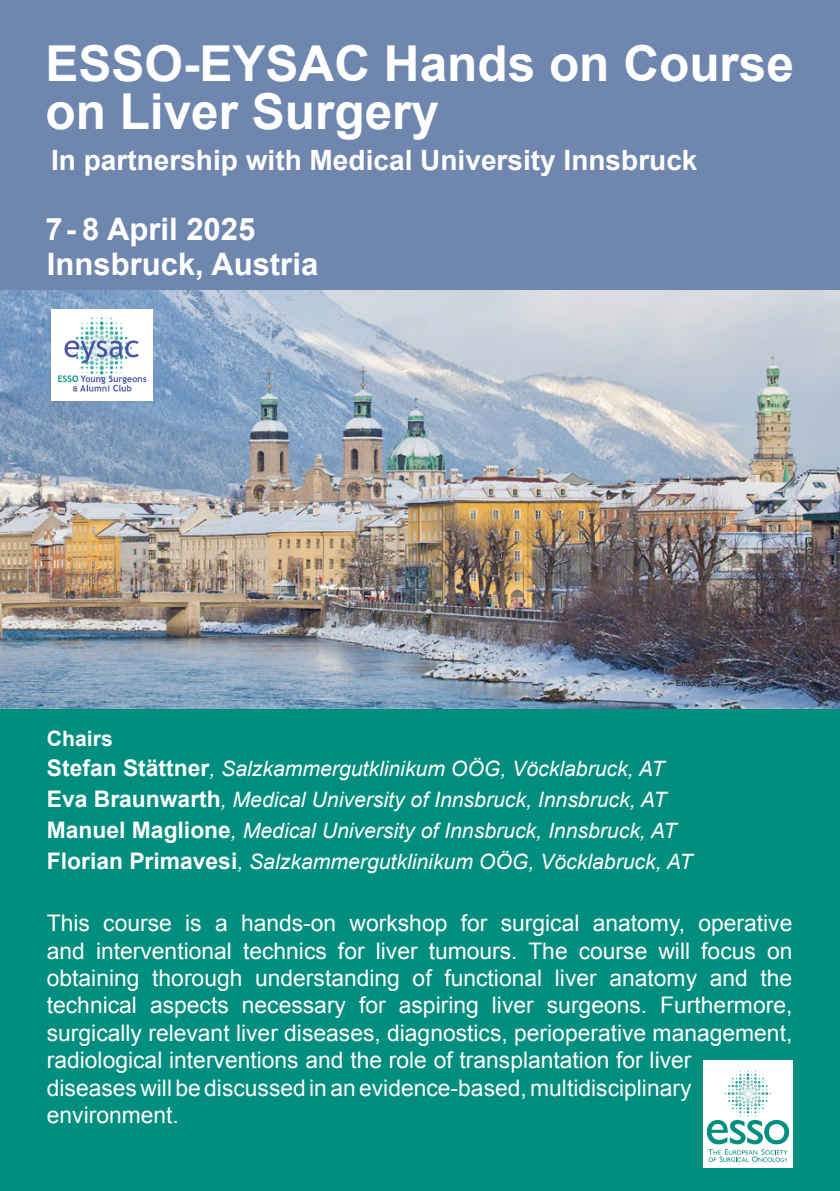
<style>
.page{position:relative;width:840px;height:1191px;background:#fff}
.page>*{position:absolute;margin:0;border:0;box-sizing:border-box;transform-origin:0 0}
.t1{font:700 49.4px "Arial";color:#fff}
.t2{font:700 31px "Arial";color:#fff}
.t3{font:700 28px "Arial";color:#fff}
.t4{font:22.8px/27.4px "Arial";color:#fff}
.t5{font:italic 21.2px "Arial";color:#fff}
.t6{font:700 21.2px "Arial";color:#fff}
.t7{font:7.8px "Arial";color:#231f20}
.s1{font-weight:700;font-style:normal;font-size:22.8px}
</style>
<div class="page">
<div style="left:0;top:0;width:839px;height:311px;background:#6f86af"></div>
<div style="left:0;top:675px;width:839px;height:516px;background:#008e7f"></div>
<div style="left:702px;top:1059px;width:90px;height:108px;background:#fff"></div>
<svg style="left:706px;top:1120px;width:82px;height:41px"></svg>
<svg style="left:732px;top:1070px;width:31px;height:12px"></svg>
<img style="left:0;top:290px;width:839px;height:418px">
<img style="left:51px;top:309px;width:101px;height:91px">
<p class="t1" style="left:45px;top:31px;width:749px">ESSO-EYSAC Hands on Course</p>
<p class="t1" style="left:45px;top:79px;width:395px">on Liver Surgery</p>
<p class="t3" style="left:51px;top:141px;width:647px">In partnership with Medical University Innsbruck</p>
<p class="t2" style="left:45px;top:209px;width:211px">7- 8 April 2025</p>
<p class="t2" style="left:47px;top:244px;width:273px">Innsbruck, Austria</p>
<p class="t7" style="left:676px;top:678px;width:45px">Endorsed by</p>
<p class="t6" style="left:47px;top:724px;width:67px">Chairs</p>
<p class="t5" style="left:47px;top:755px;width:618px"><span class="s1">Stefan Stättner</span>, Salzkammergutklinikum OÖG, Vöcklabruck, AT</p>
<p class="t5" style="left:47px;top:786px;width:620px"><span class="s1">Eva Braunwarth</span>, Medical University of Innsbruck, Innsbruck, AT</p>
<p class="t5" style="left:47px;top:816px;width:630px"><span class="s1">Manuel Maglione</span>, Medical University of Innsbruck, Innsbruck, AT</p>
<p class="t5" style="left:47px;top:847px;width:646px"><span class="s1">Florian Primavesi</span>, Salzkammergutklinikum OÖG, Vöcklabruck, AT</p>
<p class="t4" style="left:47px;top:909px;width:746px">This course is a hands-on workshop for surgical anatomy, operative and interventional technics for liver tumours. The course will focus on obtaining thorough understanding of functional liver anatomy and the technical aspects necessary for aspiring liver surgeons. Furthermore, surgically relevant liver diseases, diagnostics, perioperative management, radiological interventions and the role of transplantation for liver<br>diseases will be discussed in an evidence-based, multidisciplinary environment.</p>
</div>
